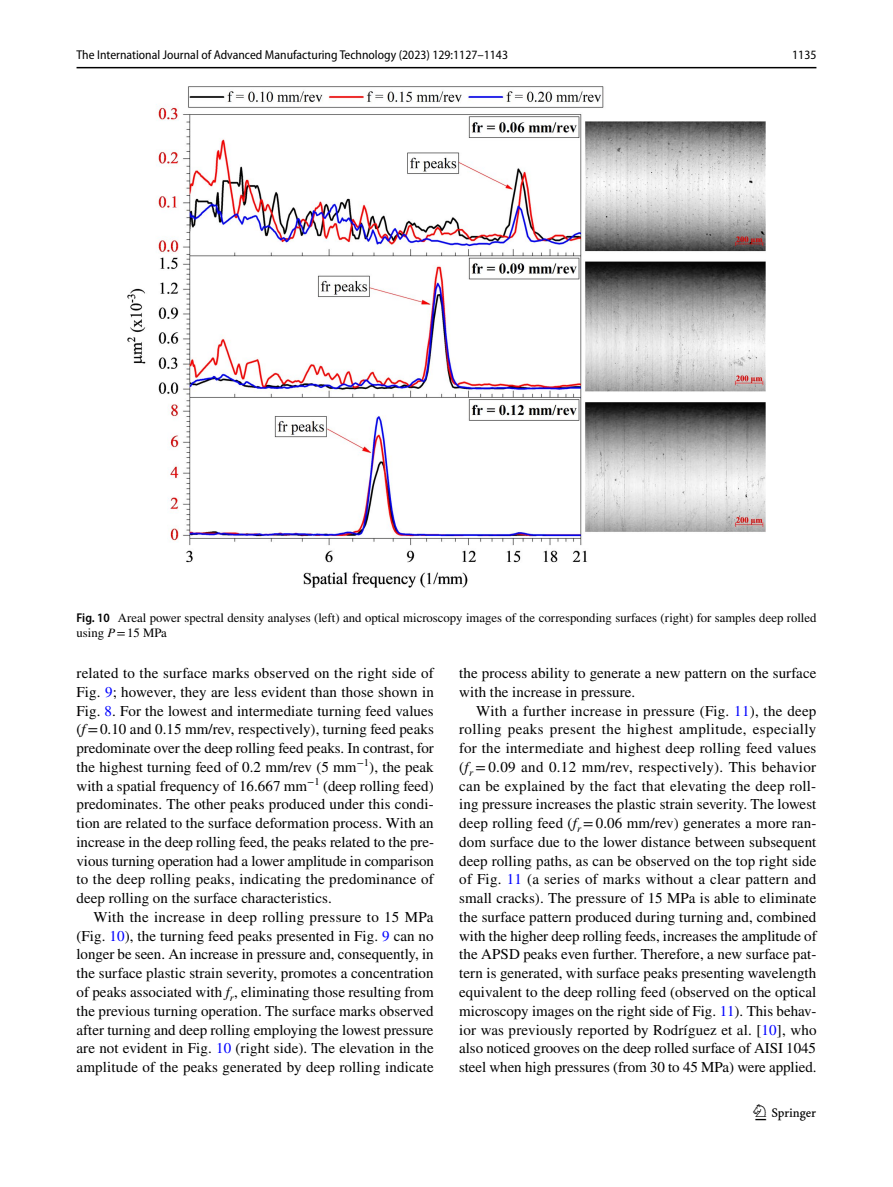
<style>
.page{position:relative;width:893px;height:1187px;background:#fff}
.page>*{position:absolute;margin:0;border:0;box-sizing:border-box;transform-origin:0 0}
.t1{font:22.5px "Springnew Regular 3";color:#000}
.t2{font:15px/18.8px "STIX";letter-spacing:.005em;color:#000;text-align:justify}
.t3{font:12.75px/15px "STIX";color:#000}
.t4{font:semi-condensed 12.75px "Myriad Pro";color:#000}
.s1{font-family:"Myriad Pro";font-weight:600;font-stretch:semi-condensed}
.s2{font-style:italic}
.s3{color:#00f}
</style>
<div class="page">
<hr style="left:77px;top:67px;width:739px;height:1px;background:#000">
<img style="left:128px;top:87px;width:637px;height:500px">
<p class="t4" style="left:77px;top:48px;width:433px">The International Journal of Advanced Manufacturing Technology (2023) 129:1127–1143</p>
<p class="t4" style="left:792px;top:48px;width:26px">1135</p>
<p class="t3" style="left:77px;top:611px;width:741px"><span class="s1">Fig. 10</span> Areal power spectral density analyses (left) and optical microscopy images of the corresponding surfaces (right) for samples deep rolled using <span class="s2">P</span>=15 MPa</p>
<p class="t2" style="left:77px;top:664px;width:359px">related to the surface marks observed on the right side of Fig. <span class="s3">9</span>; however, they are less evident than those shown in Fig. <span class="s3">8</span>. For the lowest and intermediate turning feed values (<span class="s2">f</span>=0.10 and 0.15 mm/rev, respectively), turning feed peaks predominate over the deep rolling feed peaks. In contrast, for the highest turning feed of 0.2 mm/rev (5 mm<sup>−1</sup>), the peak with a spatial frequency of 16.667 mm<sup>−1</sup> (deep rolling feed) predominates. The other peaks produced under this condi&shy;tion are related to the surface deformation process. With an increase in the deep rolling feed, the peaks related to the pre&shy;vious turning operation had a lower amplitude in comparison to the deep rolling peaks, indicating the predominance of deep rolling on the surface characteristics.</p>
<p class="t2" style="left:77px;top:908px;width:359px;text-indent:17px">With the increase in deep rolling pressure to 15 MPa (Fig. <span class="s3">10</span>), the turning feed peaks presented in Fig. <span class="s3">9</span> can no longer be seen. An increase in pressure and, consequently, in the surface plastic strain severity, promotes a concentration of peaks associated with <span class="s2">f</span><sub>r</sub>, eliminating those resulting from the previous turning operation. The surface marks observed after turning and deep rolling employing the lowest pressure are not evident in Fig. <span class="s3">10</span> (right side). The elevation in the amplitude of the peaks generated by deep rolling indicate</p>
<p class="t2" style="left:459px;top:664px;width:359px">the process ability to generate a new pattern on the surface with the increase in pressure.</p>
<p class="t2" style="left:459px;top:702px;width:359px;text-indent:17px">With a further increase in pressure (Fig. <span class="s3">11</span>), the deep rolling peaks present the highest amplitude, especially for the intermediate and highest deep rolling feed values (<span class="s2">f</span><sub>r</sub> =0.09 and 0.12 mm/rev, respectively). This behavior can be explained by the fact that elevating the deep roll&shy;ing pressure increases the plastic strain severity. The lowest deep rolling feed (<span class="s2">f</span><sub>r</sub> =0.06 mm/rev) generates a more ran&shy;dom surface due to the lower distance between subsequent deep rolling paths, as can be observed on the top right side of Fig. <span class="s3">11</span> (a series of marks without a clear pattern and small cracks). The pressure of 15 MPa is able to eliminate the surface pattern produced during turning and, combined with the higher deep rolling feeds, increases the amplitude of the APSD peaks even further. Therefore, a new surface pat&shy;tern is generated, with surface peaks presenting wavelength equivalent to the deep rolling feed (observed on the optical microscopy images on the right side of Fig. <span class="s3">11</span>). This behav&shy;ior was previously reported by Rodríguez et al. [<span class="s3">10</span>], who also noticed grooves on the deep rolled surface of AISI 1045 steel when high pressures (from 30 to 45 MPa) were applied.</p>
<h1 class="t1" style="left:755px;top:1104px;width:62px">1 3</h1>
</div>
